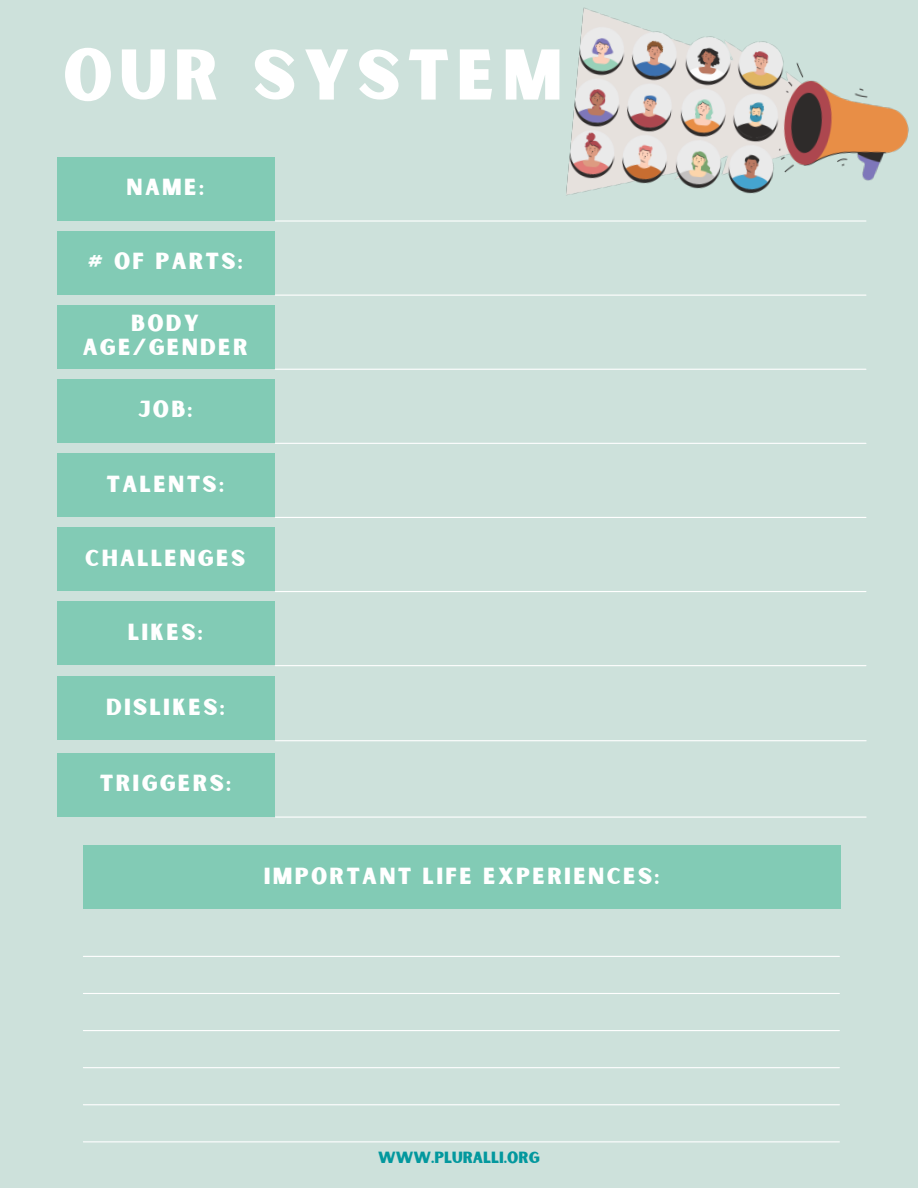
<style>
.page{position:relative;width:918px;height:1188px;background:#cde1db}
.page>*{position:absolute;margin:0;border:0;box-sizing:border-box;transform-origin:0 0}
.t1{font:68.4px "Sunborn Sans One";letter-spacing:.1em;color:#fff}
.t2{font:22.2px/23.7px "Sunborn Sans One";letter-spacing:.1em;color:#fff;text-align:center}
.t3{font:15.45px "Sunborn Sans One";color:#03989e}
</style>
<div class="page">
<div style="left:57px;top:157px;width:218px;height:63px;background:#82cbb5"></div>
<hr style="left:275px;top:220px;width:591px;height:2px;background:#fff">
<div style="left:57px;top:231px;width:218px;height:64px;background:#82cbb5"></div>
<hr style="left:275px;top:295px;width:591px;height:1px;background:#fff">
<div style="left:57px;top:305px;width:218px;height:64px;background:#82cbb5"></div>
<hr style="left:275px;top:369px;width:591px;height:1px;background:#fff">
<div style="left:57px;top:379px;width:218px;height:64px;background:#82cbb5"></div>
<hr style="left:275px;top:443px;width:591px;height:1px;background:#fff">
<div style="left:57px;top:453px;width:218px;height:64px;background:#82cbb5"></div>
<hr style="left:275px;top:517px;width:591px;height:1px;background:#fff">
<div style="left:57px;top:601px;width:218px;height:64px;background:#82cbb5"></div>
<hr style="left:275px;top:665px;width:591px;height:1px;background:#fff">
<div style="left:57px;top:527px;width:218px;height:64px;background:#82cbb5"></div>
<hr style="left:275px;top:591px;width:591px;height:1px;background:#fff">
<div style="left:83px;top:846px;width:758px;height:63px;background:#82cbb5"></div>
<hr style="left:83px;top:956px;width:756px;height:1px;background:#fff">
<hr style="left:83px;top:993px;width:756px;height:1px;background:#fff">
<hr style="left:83px;top:1030px;width:756px;height:1px;background:#fff">
<hr style="left:83px;top:1067px;width:756px;height:1px;background:#fff">
<hr style="left:83px;top:1104px;width:756px;height:1px;background:#fff">
<hr style="left:83px;top:1141px;width:756px;height:1px;background:#fff">
<div style="left:57px;top:676px;width:218px;height:64px;background:#82cbb5"></div>
<hr style="left:275px;top:740px;width:591px;height:1px;background:#fff">
<div style="left:57px;top:753px;width:218px;height:63px;background:#82cbb5"></div>
<hr style="left:275px;top:817px;width:591px;height:1px;background:#fff">
<img style="left:530px;top:7px;width:379px;height:215px">
<p class="t1" style="left:63px;top:31px;width:501px">OUR SYSTEM</p>
<p class="t2" style="left:127px;top:177px;width:79px">NAME:</p>
<p class="t2" style="left:88px;top:251px;width:157px"># OF PARTS:</p>
<p class="t2" style="left:83px;top:313px;width:166px">BODY<br>AGE/GENDER</p>
<p class="t2" style="left:138px;top:399px;width:56px">JOB:</p>
<p class="t2" style="left:107px;top:473px;width:119px">TALENTS:</p>
<p class="t2" style="left:85px;top:547px;width:161px">CHALLENGES</p>
<p class="t2" style="left:128px;top:621px;width:77px">LIKES:</p>
<p class="t2" style="left:106px;top:696px;width:120px">DISLIKES:</p>
<p class="t2" style="left:100px;top:773px;width:133px">TRIGGERS:</p>
<p class="t2" style="left:264px;top:866px;width:397px">IMPORTANT LIFE EXPERIENCES:</p>
<p class="t3" style="left:378px;top:1148px;width:163px">WWW.PLURALLI.ORG</p>
</div>
